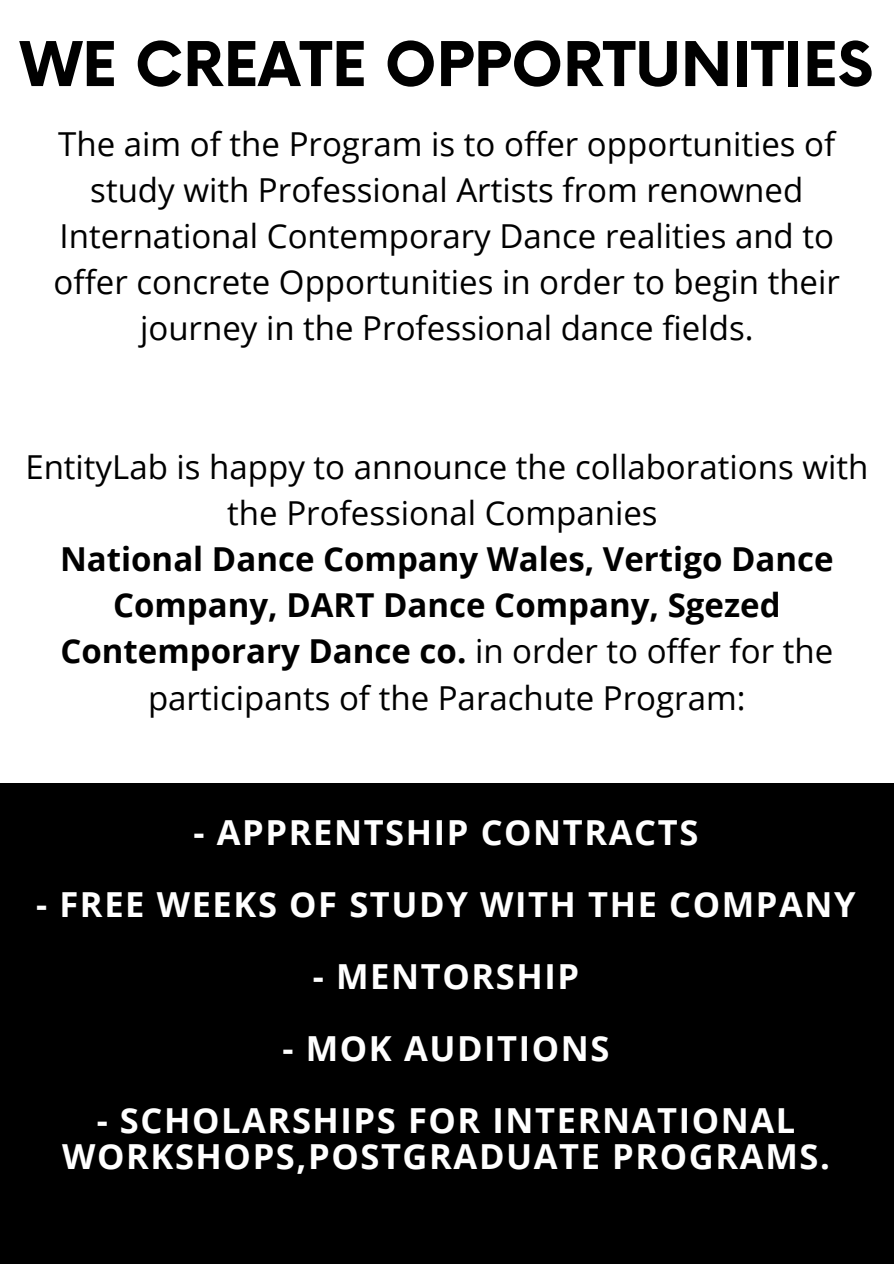
<style>
.page{position:relative;width:894px;height:1264px;background:#fff}
.page>*{position:absolute;margin:0;border:0;box-sizing:border-box;transform-origin:0 0}
.t1{font:700 60px "Now";color:#000}
.t2{font:700 34.5px/36px "Open Sans";letter-spacing:.045em;color:#fff;text-align:center}
.t3{font:33px/46.2px "Open Sans";color:#000;text-align:center}
.t4{font:700 33px/46.2px "Open Sans";color:#000;text-align:center}
.s1{font-weight:400}
</style>
<div class="page">
<div style="left:0;top:782px;width:893px;height:481px;background:#000"></div>
<h2 class="t1" style="left:20px;top:32px;width:854px">WE CREATE OPPORTUNITIES</h2>
<h1 class="t3" style="left:54px;top:120px;width:787px">The aim of the Program is to offer opportunities of study with Professional Artists from renowned International Contemporary Dance realities and to offer concrete Opportunities in order to begin their journey in the Professional dance fields.</h1>
<p class="t3" style="left:25px;top:443px;width:844px">EntityLab is happy to announce the collaborations with the Professional Companies</p>
<p class="t4" style="left:60px;top:535px;width:774px">National Dance Company Wales, Vertigo Dance Company, DART Dance Company, Sgezed Contemporary Dance co. <span class="s1">in order to offer for the participants of the Parachute Program:</span></p>
<p class="t2" style="left:193px;top:813px;width:506px">- APPRENTSHIP CONTRACTS</p>
<p class="t2" style="left:36px;top:885px;width:820px">- FREE WEEKS OF STUDY WITH THE COMPANY</p>
<h2 class="t2" style="left:313px;top:957px;width:268px">- MENTORSHIP</h2>
<h2 class="t2" style="left:282px;top:1029px;width:328px">- MOK AUDITIONS</h2>
<h2 class="t2" style="left:62px;top:1101px;width:769px">- SCHOLARSHIPS FOR INTERNATIONAL<br>WORKSHOPS,POSTGRADUATE PROGRAMS.</h2>
</div>
